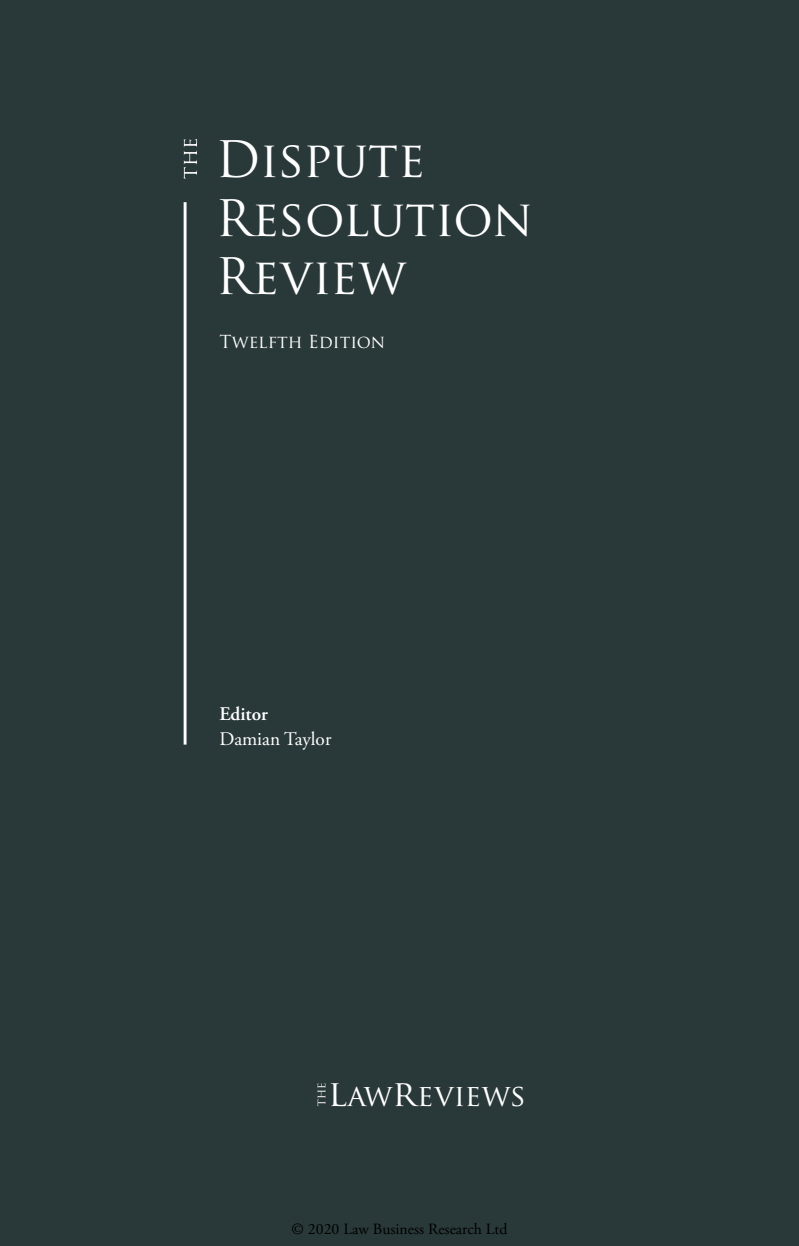
<style>
.page{position:relative;width:799px;height:1246px;background:#fff}
.page>*{position:absolute;margin:0;border:0;box-sizing:border-box;transform-origin:0 0}
.t1{font:49px/58.8px "Trajan Pro";color:#fff}
.t2{font:29.75px "Trajan Pro";color:#fff}
.t3{font:19.25px "Adobe Garamond Pro";color:#fff}
.t4{font:600 19.25px "Adobe Garamond Pro";color:#fff}
.t5{font:17.5px "Trajan Pro";color:#fff}
.t6{font:15.75px "Adobe Garamond Pro";color:#000}
.s1{font-size:35.7px}
</style>
<div class="page">
<div style="left:0;top:0;width:799px;height:1245px;background:#293838"></div>
<svg style="left:184px;top:139px;width:13px;height:40px"></svg>
<hr style="left:184px;top:202px;width:2px;height:542px;background:#fff">
<svg style="left:317px;top:1083px;width:8px;height:22px"></svg>
<h1 class="t1" style="left:215px;top:129px;width:319px">Dispute<br>Resolution<br>Review</h1>
<p class="t5" style="left:219px;top:331px;width:167px">Twelfth Edition</p>
<p class="t4" style="left:219px;top:702px;width:50px">Editor</p>
<p class="t3" style="left:219px;top:726px;width:113px">Damian Taylor</p>
<h2 class="t2" style="left:328px;top:1076px;width:199px"><span class="s1">l</span>aw<span class="s1">r</span>eviews</h2>
<p class="t6" style="left:291px;top:1218px;width:217px">© 2020 Law Business Research Ltd</p>
</div>
